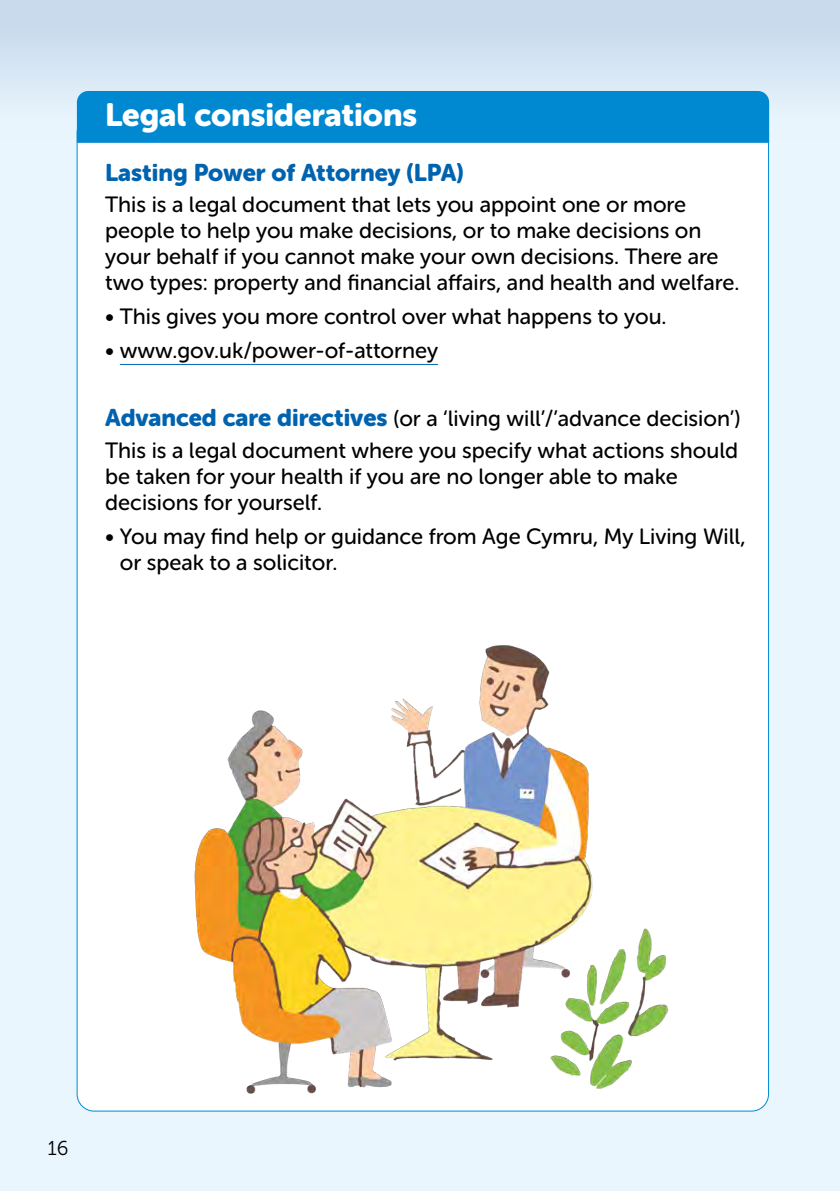
<style>
.page{position:relative;width:840px;height:1191px;background:#fff}
.page>*{position:absolute;margin:0;border:0;box-sizing:border-box;transform-origin:0 0}
.t1{font:32px "Museo Sans Rounded 900";color:#fff}
.t2{font:24px "Museo Sans Rounded 900";color:#0063af}
.t3{font:22px/26px "Museo Sans Rounded 500";color:#000}
.t4{font:20px "Museo Sans Rounded 300";color:#000}
.s1{font-family:"Museo Sans Rounded 900";font-size:24px;color:#0063af}
</style>
<div class="page">
<div style="left:0;top:0;width:839px;height:1191px;background:#eaf6fe"></div>
<svg style="left:0;top:0;width:839px;height:140px;fill:#d1e0f0"></svg>
<div style="left:77px;top:116px;width:691px;height:995px;background:#fff;border-radius:17px"></div>
<div style="left:77px;top:91px;width:691px;height:52px;background:#0089d1"></div>
<hr style="left:120px;top:364px;width:318px;height:1px;background:#0063af">
<img style="left:132px;top:645px;width:564px;height:467px">
<p class="t1" style="left:105px;top:97px;width:313px">Legal considerations</p>
<p class="t2" style="left:105px;top:159px;width:359px">Lasting Power of Attorney (LPA)</p>
<p class="t3" style="left:105px;top:192px;width:635px">This is a legal document that lets you appoint one or more people to help you make decisions, or to make decisions on your behalf if you cannot make your own decisions. There are two types: property and fnancial afairs, and health and welfare.</p>
<p class="t3" style="left:105px;top:304px;width:562px">• This gives you more control over what happens to you.</p>
<p class="t3" style="left:105px;top:338px;width:334px">• www.gov.uk/power-of-attorney</p>
<p class="t3" style="left:105px;top:403px;width:636px;line-height:31.6px"><span class="s1">Advanced care directives</span> (or a ‘living will’/’advance decision’)<br>This is a legal document where you specify what actions should</p>
<p class="t3" style="left:105px;top:464px;width:573px">be taken for your health if you are no longer able to make decisions for yourself.</p>
<p class="t3" style="left:120px;top:524px;width:627px;text-indent:-15px">• You may fnd help or guidance from Age Cymru, My Living Will, or speak to a solicitor.</p>
<p class="t4" style="left:48px;top:1137px;width:22px">16</p>
</div>
